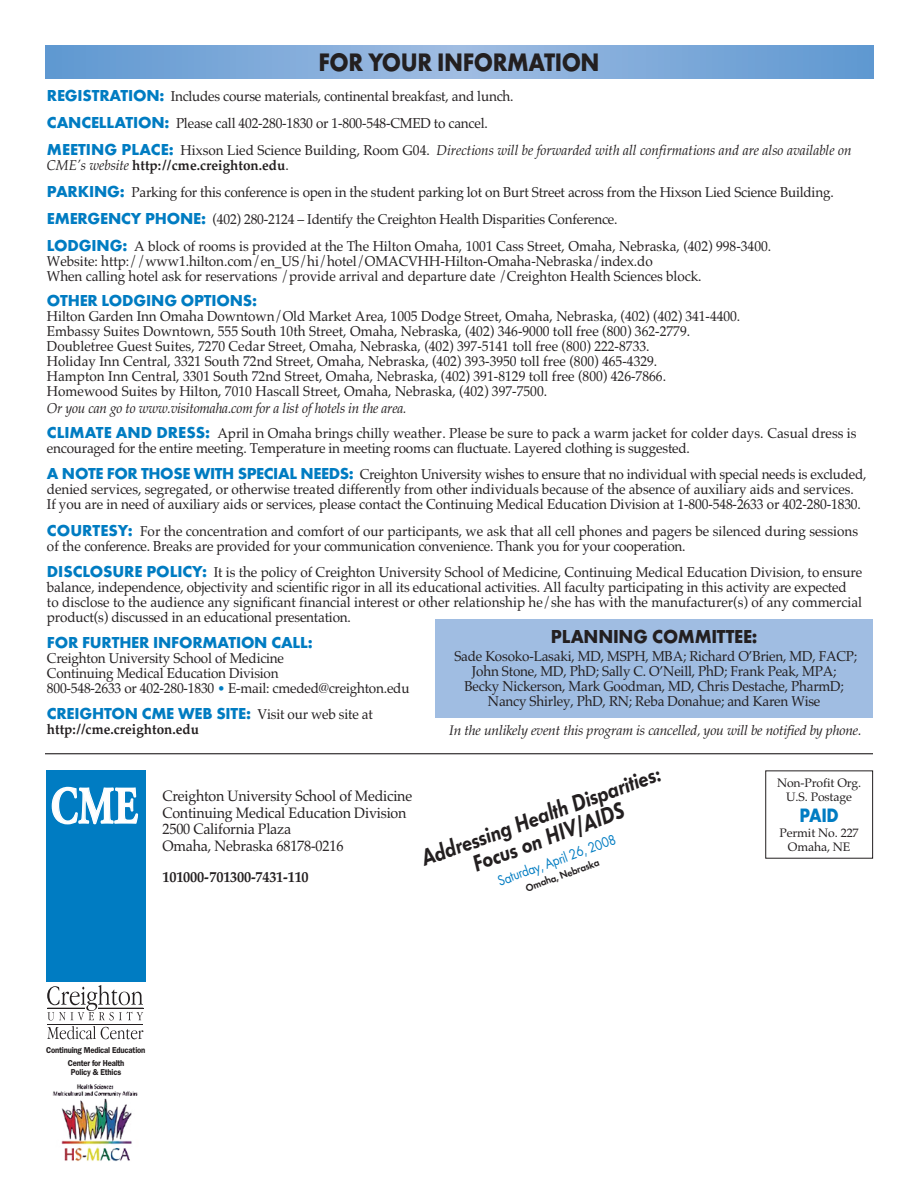
<style>
.page{position:relative;width:918px;height:1188px;background:#fff}
.page>*{position:absolute;margin:0;border:0;box-sizing:border-box;transform-origin:0 0}
.t1{font:700 52.2px "Adobe Garamond";color:#fff;scale:.75 1}
.t2{font:700 26.25px "Futura T";letter-spacing:-.02em;color:#231f20;scale:.9 1}
.t3{font:italic 600 24px/22.5px "Futura T";color:#231f20;text-align:center;scale:.9 1}
.t4{font:700 20.1px "Futura T";color:#007cc2;scale:.88 1}
.t5{font:700 19.5px "Futura T";letter-spacing:-.01em;color:#231f20;scale:.95 1}
.t6{font:700 16.5px "Futura T";letter-spacing:-.01em;color:#007cc2}
.t7{font:15px/16.5px "Palatino";letter-spacing:-.015em;color:#231f20;scale:.95 1}
.t8{font:700 15px "Palatino";letter-spacing:-.015em;color:#231f20;scale:.95 1}
.t9{font:15px "Futura T";color:#007cc2;scale:.88 1}
.t10{font:14.25px/15px "Palatino";letter-spacing:-.005em;color:#231f20;scale:.95 1}
.t11{font:700 14.25px "Palatino";color:#231f20;scale:.95 1}
.t12{font:italic 13.8px "Palatino";letter-spacing:-.015em;color:#231f20}
.t13{font:12.3px/13.6px "Palatino";letter-spacing:-.01em;color:#231f20;text-align:center}
.t14{font:600 10.5px "Futura T";color:#231f20;scale:.96 1}
.t15{font:600 8.55px/13.5px "Franklin Gothic";letter-spacing:-.025em;color:#231f20;text-align:center;scale:.9 1}
.s1{font-family:"Futura T";font-weight:700;font-size:16.5px;color:#007cc2}
.s2{font-style:italic}
.s3{font-weight:700}
.s4{font-size:13.5px;color:#007cc2}
.s5{font-family:"Palatino";font-weight:400;font-size:14.25px;color:#231f20}
</style>
<div class="page">
<div style="left:164px;top:45px;width:590px;height:33px;background:#70a2d6"></div>
<div style="left:188px;top:45px;width:542px;height:33px;background:#74a4d7"></div>
<div style="left:212px;top:45px;width:494px;height:33px;background:#78a6d8"></div>
<div style="left:236px;top:45px;width:446px;height:33px;background:#7ca9d9"></div>
<div style="left:260px;top:45px;width:398px;height:33px;background:#80abda"></div>
<div style="left:291px;top:45px;width:337px;height:33px;background:#85addb"></div>
<div style="left:321px;top:45px;width:277px;height:33px;background:#89b0dc"></div>
<div style="left:339px;top:45px;width:241px;height:33px;background:#8db2dd"></div>
<div style="left:363px;top:45px;width:192px;height:33px;background:#91b4de"></div>
<div style="left:387px;top:45px;width:144px;height:33px;background:#95b6df"></div>
<div style="left:411px;top:45px;width:96px;height:33px;background:#99b9e0"></div>
<div style="left:435px;top:45px;width:48px;height:33px;background:#9dbbe1"></div>
<div style="left:765px;top:770px;width:108px;height:89px;border:1px solid #231f20"></div>
<div style="left:46px;top:770px;width:100px;height:211px;background:#007cc2"></div>
<svg style="left:47px;top:985px;width:96px;height:35px"></svg>
<hr style="left:98px;top:1008px;width:45px;height:1px;background:#231f20">
<hr style="left:47px;top:1008px;width:38px;height:1px;background:#231f20">
<svg style="left:47px;top:1026px;width:96px;height:13px"></svg>
<hr style="left:47px;top:1024px;width:96px;height:1px;background:#231f20">
<div style="left:435px;top:619px;width:438px;height:99px;background:#a0bde2"></div>
<img style="left:52px;top:1084px;width:86px;height:77px">
<hr style="left:45px;top:753px;width:828px;height:1px;background:#231f20">
<h2 class="t2" style="left:319px;top:47px;width:314px">FOR YOUR INFORMATION</h2>
<p class="t10" style="left:47px;top:82px;width:848px;line-height:27px"><span class="s1">REGISTRATION:</span> Includes course materials, continental breakfast, and lunch.<br><span class="s1">CANCELLATION:</span> Please call 402-280-1830 or 1-800-548-CMED to cancel.<br><span class="s1">MEETING PLACE:</span> Hixson Lied Science Building, Room G04. <span class="s2">Directions will be forwarded with all confirmations and are also available on</span></p>
<p class="t10" style="left:47px;top:151px;width:830px;line-height:27px"><span class="s2">CME’s website</span> <span class="s3">http://cme.creighton.edu</span>.<br><span class="s1">PARKING:</span> Parking for this conference is open in the student parking lot on Burt Street across from the Hixson Lied Science Building.<br><span class="s1">EMERGENCY PHONE:</span> (402) 280-2124 – Identify the Creighton Health Disparities Conference.<br><span class="s1">LODGING:</span> A block of rooms is provided at the The Hilton Omaha, 1001 Cass Street, Omaha, Nebraska, (402) 998-3400.</p>
<p class="t10" style="left:47px;top:253px;width:691px">Website: http://www1.hilton.com/en_US/hi/hotel/OMACVHH-Hilton-Omaha-Nebraska/index.do<br>When calling hotel ask for reservations /provide arrival and departure date /Creighton Health Sciences block.</p>
<p class="t6" style="left:47px;top:291px;width:212px">OTHER LODGING OPTIONS:</p>
<p class="t10" style="left:47px;top:309px;width:731px">Hilton Garden Inn Omaha Downtown/Old Market Area, 1005 Dodge Street, Omaha, Nebraska, (402) (402) 341-4400.<br>Embassy Suites Downtown, 555 South 10th Street, Omaha, Nebraska, (402) 346-9000 toll free (800) 362-2779.<br>Doubletree Guest Suites, 7270 Cedar Street, Omaha, Nebraska, (402) 397-5141 toll free (800) 222-8733.<br>Holiday Inn Central, 3321 South 72nd Street, Omaha, Nebraska, (402) 393-3950 toll free (800) 465-4329.<br>Hampton Inn Central, 3301 South 72nd Street, Omaha, Nebraska, (402) 391-8129 toll free (800) 426-7866.<br>Homewood Suites by Hilton, 7010 Hascall Street, Omaha, Nebraska, (402) 397-7500.</p>
<p class="t10" style="left:47px;top:395px;width:854px;line-height:25.5px"><span class="s2">Or you can go to www.visitomaha.com for a list of hotels in the area.<br></span><span class="s1">CLIMATE AND DRESS:</span> April in Omaha brings chilly weather. Please be sure to pack a warm jacket for colder days. Casual dress is</p>
<p class="t10" style="left:47px;top:435px;width:864px;line-height:26.2px">encouraged for the entire meeting. Temperature in meeting rooms can fluctuate. Layered clothing is suggested.<br><span class="s1">A NOTE FOR THOSE WITH SPECIAL NEEDS:</span> Creighton University wishes to ensure that no individual with special needs is excluded,</p>
<p class="t10" style="left:47px;top:482px;width:858px">denied services, segregated, or otherwise treated differently from other individuals because of the absence of auxiliary aids and services.<br>If you are in need of auxiliary aids or services, please contact the Continuing Medical Education Division at 1-800-548-2633 or 402-280-1830.</p>
<p class="t10" style="left:47px;top:523px;width:855px"><span class="s1">COURTESY:</span> For the concentration and comfort of our participants, we ask that all cell phones and pagers be silenced during sessions of the conference. Breaks are provided for your communication convenience. Thank you for your cooperation.</p>
<p class="t10" style="left:47px;top:564px;width:860px"><span class="s1">DISCLOSURE POLICY:</span> It is the policy of Creighton University School of Medicine, Continuing Medical Education Division, to ensure balance, independence, objectivity and scientific rigor in all its educational activities. All faculty participating in this activity are expected<br>to disclose to the audience any significant financial interest or other relationship he/she has with the manufacturer(s) of any commercial product(s) discussed in an educational presentation.</p>
<p class="t6" style="left:47px;top:633px;width:267px">FOR FURTHER INFORMATION CALL:</p>
<p class="t10" style="left:47px;top:651px;width:383px">Creighton University School of Medicine<br>Continuing Medical Education Division<br>800-548-2633 or 402-280-1830 <span class="s4">•</span> E-mail: cmeded@creighton.edu</p>
<p class="t6" style="left:47px;top:704px;width:327px">CREIGHTON CME WEB SITE: <span class="s5">Visit our web site at</span></p>
<p class="t11" style="left:47px;top:724px;width:162px">http://cme.creighton.edu</p>
<h3 class="t3" style="left:418px;top:848px;width:283px;rotate:-20deg">Addressing Health Disparities:<br>Focus on HIV/AIDS</h3>
<h3 class="t5" style="left:551px;top:625px;width:219px">PLANNING COMMITTEE:</h3>
<p class="t10" style="left:454px;top:648px;width:426px;text-align:center">Sade Kosoko-Lasaki, MD, MSPH, MBA; Richard O’Brien, MD, FACP; John Stone, MD, PhD; Sally C. O’Neill, PhD; Frank Peak, MPA; Becky Nickerson, Mark Goodman, MD, Chris Destache, PharmD; Nancy Shirley, PhD, RN; Reba Donahue; and Karen Wise</p>
<p class="t12" style="left:449px;top:725px;width:414px">In the unlikely event this program is cancelled, you will be notified by phone.</p>
<p class="t13" style="left:777px;top:776px;width:86px">Non-Profit Org.<br>U.S. Postage</p>
<h3 class="t4" style="left:799px;top:804px;width:46px">PAID</h3>
<p class="t13" style="left:780px;top:826px;width:81px">Permit No. 227<br>Omaha, NE</p>
<h1 class="t1" style="left:51px;top:785px;width:117px">CME</h1>
<p class="t7" style="left:163px;top:788px;width:264px">Creighton University School of Medicine Continuing Medical Education Division 2500 California Plaza<br>Omaha, Nebraska 68178-0216</p>
<p class="t8" style="left:163px;top:871px;width:155px">101000-701300-7431-110</p>
<p class="t9" style="left:495px;top:873px;width:143px;rotate:-20deg">Saturday, April 26, 2008</p>
<p class="t14" style="left:524px;top:882px;width:83px;rotate:-20deg">Omaha, Nebraska</p>
<p class="t15" style="left:46px;top:1043px;width:112px">Continuing Medical Education<br>Center for Health</p>
<p class="t15" style="left:71px;top:1066px;width:57px">Policy &amp; Ethics</p>
</div>
